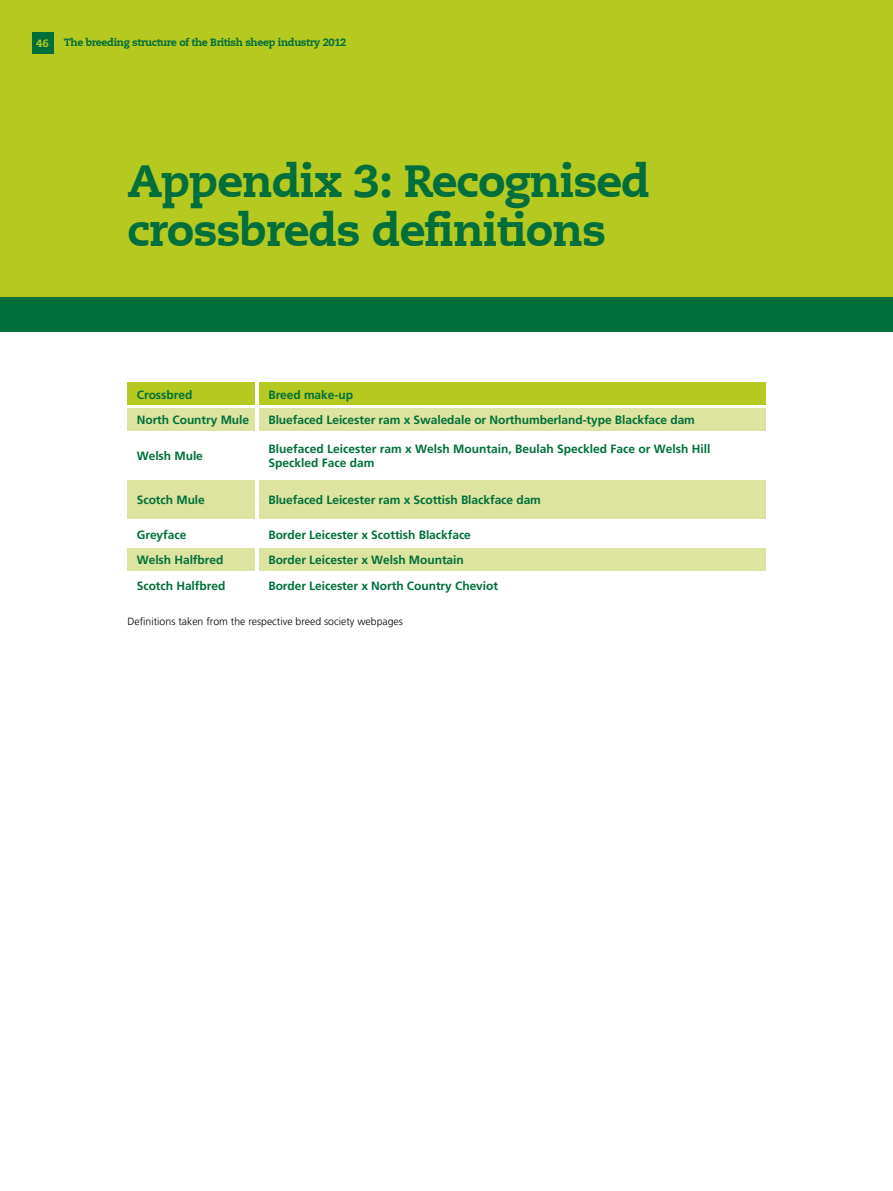
<style>
.page{position:relative;width:893px;height:1191px;background:#fff}
.page>*{position:absolute;margin:0;border:0;box-sizing:border-box;transform-origin:0 0}
.t1{font:800 45px/49.5px "Caecilia LT";letter-spacing:-.025em;color:#006f3b}
.t2{font:700 12px/25.5px "Frutiger";letter-spacing:-.005em;color:#006f3b}
.t3{font:300 10.5px "Frutiger";color:#000}
.t4{font:800 10.5px "Caecilia LT";letter-spacing:-.035em;color:#006f3b}
.t5{font:800 10.5px "Caecilia LT";color:#b6c920}
</style>
<div class="page">
<div style="left:0;top:0;width:893px;height:298px;background:#b6c920"></div>
<div style="left:0;top:298px;width:893px;height:34px;background:#006f3b"></div>
<div style="left:32px;top:32px;width:21px;height:21px;background:#006f3b"></div>
<div style="left:259px;top:383px;width:506px;height:22px;background:#b6c920"></div>
<div style="left:259px;top:408px;width:506px;height:22px;background:#dde49f"></div>
<div style="left:259px;top:549px;width:506px;height:22px;background:#dde49f"></div>
<div style="left:128px;top:383px;width:127px;height:22px;background:#b6c920"></div>
<div style="left:128px;top:408px;width:127px;height:22px;background:#dde49f"></div>
<div style="left:259px;top:480px;width:506px;height:39px;background:#dde49f"></div>
<div style="left:128px;top:480px;width:127px;height:39px;background:#dde49f"></div>
<div style="left:128px;top:549px;width:127px;height:22px;background:#dde49f"></div>
<p class="t5" style="left:36px;top:36px;width:14px">46</p>
<p class="t4" style="left:64px;top:36px;width:284px">The breeding structure of the British sheep industry 2012</p>
<h1 class="t1" style="left:127px;top:157px;width:524px">Appendix 3: Recognised crossbreds definitions</h1>
<p class="t2" style="left:137px;top:381px;width:114px">Crossbred<br>North Country Mule</p>
<p class="t2" style="left:137px;top:443px;width:68px">Welsh Mule</p>
<p class="t2" style="left:137px;top:487px;width:70px">Scotch Mule</p>
<p class="t2" style="left:268px;top:487px;width:274px">Bluefaced Leicester ram x Scottish Blackface dam</p>
<p class="t2" style="left:137px;top:522px;width:51px">Greyface</p>
<p class="t2" style="left:137px;top:573px;width:90px">Scotch Halfbred</p>
<p class="t2" style="left:268px;top:381px;width:428px">Breed make-up<br>Bluefaced Leicester ram x Swaledale or Northumberland-type Blackface dam</p>
<p class="t2" style="left:268px;top:441px;width:444px;line-height:14.4px">Bluefaced Leicester ram x Welsh Mountain, Beulah Speckled Face or Welsh Hill<br>Speckled Face dam</p>
<p class="t2" style="left:268px;top:522px;width:204px">Border Leicester x Scottish Blackface</p>
<p class="t2" style="left:137px;top:547px;width:88px">Welsh Halfbred</p>
<p class="t2" style="left:268px;top:547px;width:197px">Border Leicester x Welsh Mountain</p>
<p class="t2" style="left:268px;top:573px;width:231px">Border Leicester x North Country Cheviot</p>
<p class="t3" style="left:128px;top:615px;width:277px">Definitions taken from the respective breed society webpages</p>
</div>
